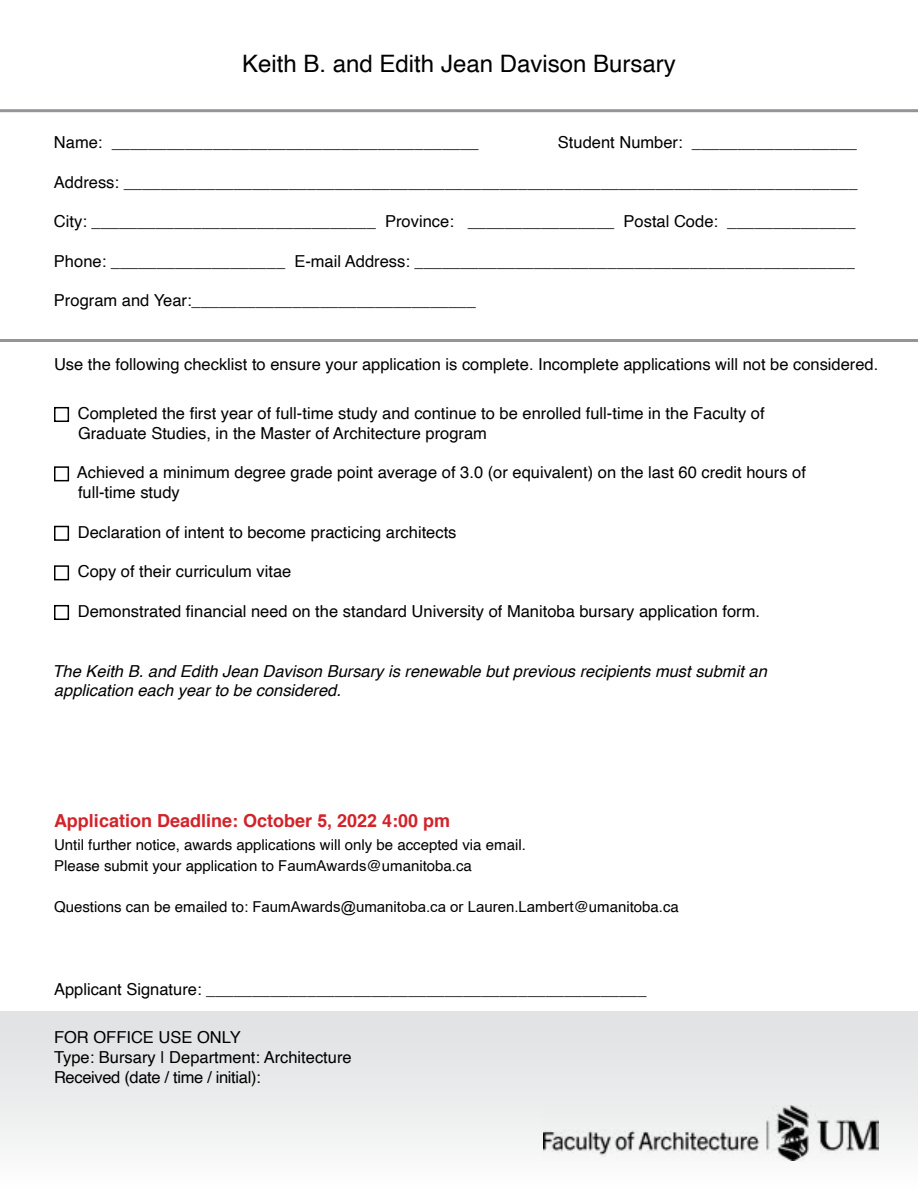
<style>
.page{position:relative;width:918px;height:1188px;background:#fff}
.page>*{position:absolute;margin:0;border:0;box-sizing:border-box;transform-origin:0 0}
.t1{font:24px "Helvetica";color:#000}
.t2{font:700 18px "Helvetica";color:#d2232a}
.t3{font:16.5px/19.8px "Helvetica";color:#000}
.t4{font:italic 16.5px/19.8px "Helvetica";color:#000}
.t5{font:15px/21.6px "Helvetica";color:#000}
.t6{font:15px "Arial";color:#000}
.s1{font-family:"Arial"}
.s2{font-family:"Helvetica"}
</style>
<div class="page">
<div style="left:0;top:1012px;width:918px;height:176px;background:linear-gradient(to bottom,#dedfe1,#fcfcfc)"></div>
<div style="left:54px;top:407px;width:15px;height:15px;border:2px solid #000"></div>
<div style="left:54px;top:466px;width:15px;height:15px;border:2px solid #000"></div>
<div style="left:54px;top:526px;width:15px;height:15px;border:2px solid #000"></div>
<div style="left:54px;top:565px;width:15px;height:15px;border:2px solid #000"></div>
<div style="left:54px;top:605px;width:15px;height:15px;border:2px solid #000"></div>
<hr style="left:0;top:109px;width:918px;height:3px;background:#939598">
<hr style="left:0;top:339px;width:918px;height:3px;background:#939598">
<img style="left:543px;top:1105px;width:336px;height:56px">
<h1 class="t1" style="left:242px;top:45px;width:435px">Keith B. and Edith Jean Davison Bursary</h1>
<p class="t3" style="left:54px;top:133px;width:426px">Name: ________________________________________</p>
<p class="t3" style="left:558px;top:133px;width:301px">Student Number: __________________</p>
<p class="t3" style="left:54px;top:172px;width:805px">Address: ________________________________________________________________________________</p>
<p class="t3" style="left:54px;top:212px;width:803px">City: _______________________________ Province: ________________ Postal Code: ______________</p>
<p class="t3" style="left:54px;top:252px;width:802px">Phone: ___________________ E-mail Address: ________________________________________________</p>
<p class="t3" style="left:54px;top:291px;width:423px">Program and Year:_______________________________</p>
<p class="t3" style="left:54px;top:355px;width:826px">Use the following checklist to ensure your application is complete. Incomplete applications will not be considered.</p>
<p class="t3" style="left:78px;top:404px;width:688px">Completed the first year of full-time study and continue to be enrolled full-time in the Faculty of<br>Graduate Studies, in the Master of Architecture program</p>
<p class="t3" style="left:77px;top:463px;width:731px">Achieved a minimum degree grade point average of 3.0 (or equivalent) on the last 60 credit hours of full-time study</p>
<p class="t3" style="left:78px;top:523px;width:380px">Declaration of intent to become practicing architects</p>
<p class="t3" style="left:78px;top:562px;width:215px">Copy of their curriculum vitae</p>
<p class="t3" style="left:78px;top:602px;width:684px">Demonstrated financial need on the standard University of Manitoba bursary application form.</p>
<p class="t4" style="left:52px;top:661px;width:716px">The Keith B. and Edith Jean Davison Bursary is renewable but previous recipients must submit an application each year to be considered.</p>
<p class="t2" style="left:54px;top:806px;width:398px">Application Deadline: October <span class="s1">5,</span> 202<span class="s1">2</span> 4:00 pm</p>
<p class="t5" style="left:54px;top:834px;width:473px">Until further notice, awards applications will only be accepted via email.<br>Please submit your application to <span class="s1">FaumAwards</span>@umanitoba.ca</p>
<p class="t6" style="left:54px;top:896px;width:626px"><span class="s2">Questions can be emailed to:</span> FaumAwards@umanitoba.ca or Lauren.Lambert<span class="s2">@umanitoba.ca</span></p>
<p class="t3" style="left:54px;top:980px;width:594px">Applicant Signature: ________________________________________________</p>
<p class="t3" style="left:54px;top:1028px;width:299px">FOR OFFICE USE ONLY<br>Type: Bursary | Department: Architecture<br>Received (date / time / initial):</p>
</div>
